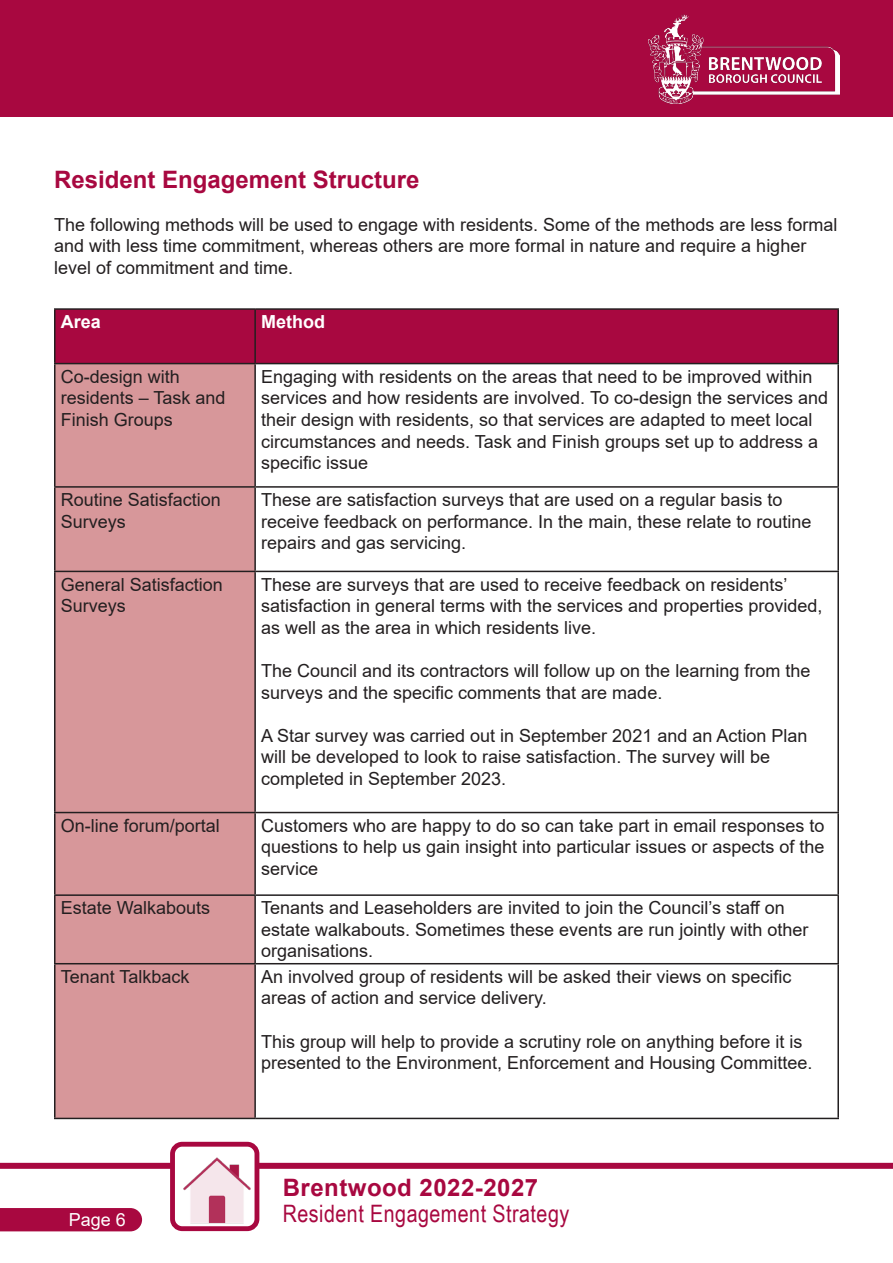
<style>
.page{position:relative;width:893px;height:1263px;background:#fff}
.page>*{position:absolute;margin:0;border:0;box-sizing:border-box;transform-origin:0 0}
.t1{font:24px/25.5px "Arial Narrow";letter-spacing:.02em;color:#a80840}
.t2{font:700 24px "Arial";color:#a80840}
.t3{font:18px/21.6px "Arial";color:#231f20}
.t4{font:700 18px "Arial";color:#fff}
.t5{font:18px "Arial";color:#fff}
.s1{font-family:"Arial";font-weight:700}
</style>
<div class="page">
<div style="left:0;top:0;width:893px;height:116px;background:#a80840"></div>
<img style="left:649px;top:15px;width:190px;height:88px">
<div style="left:0;top:1208px;width:142px;height:23px;background:#a80840"></div>
<div style="left:0;top:1163px;width:893px;height:6px;background:#a80840"></div>
<div style="left:173px;top:1144px;width:84px;height:85px;background:#fff;border-radius:10px"></div>
<img style="left:183px;top:1157px;width:70px;height:68px">
<div style="left:170px;top:1142px;width:89px;height:89px;border:5px solid #a80840;border-radius:10px"></div>
<div style="left:56px;top:310px;width:781px;height:53px;background:#a80840"></div>
<div style="left:56px;top:364px;width:198px;height:754px;background:#d7979a"></div>
<hr style="left:54px;top:308px;width:201px;height:2px;background:#231f20">
<hr style="left:54px;top:310px;width:2px;height:53px;background:#231f20">
<hr style="left:255px;top:308px;width:584px;height:2px;background:#231f20">
<hr style="left:254px;top:310px;width:2px;height:53px;background:#231f20">
<hr style="left:837px;top:310px;width:2px;height:53px;background:#231f20">
<hr style="left:54px;top:363px;width:201px;height:1px;background:#231f20">
<hr style="left:54px;top:364px;width:2px;height:122px;background:#231f20">
<hr style="left:255px;top:363px;width:584px;height:1px;background:#231f20">
<hr style="left:254px;top:364px;width:2px;height:122px;background:#231f20">
<hr style="left:837px;top:364px;width:2px;height:122px;background:#231f20">
<hr style="left:54px;top:486px;width:201px;height:2px;background:#231f20">
<hr style="left:54px;top:488px;width:2px;height:83px;background:#231f20">
<hr style="left:255px;top:486px;width:584px;height:2px;background:#231f20">
<hr style="left:254px;top:488px;width:2px;height:83px;background:#231f20">
<hr style="left:837px;top:488px;width:2px;height:83px;background:#231f20">
<hr style="left:54px;top:571px;width:201px;height:1px;background:#231f20">
<hr style="left:54px;top:572px;width:2px;height:240px;background:#231f20">
<hr style="left:255px;top:571px;width:584px;height:1px;background:#231f20">
<hr style="left:254px;top:572px;width:2px;height:240px;background:#231f20">
<hr style="left:837px;top:572px;width:2px;height:240px;background:#231f20">
<hr style="left:54px;top:812px;width:201px;height:1px;background:#231f20">
<hr style="left:54px;top:813px;width:2px;height:81px;background:#231f20">
<hr style="left:255px;top:812px;width:584px;height:1px;background:#231f20">
<hr style="left:254px;top:813px;width:2px;height:81px;background:#231f20">
<hr style="left:837px;top:813px;width:2px;height:81px;background:#231f20">
<hr style="left:54px;top:894px;width:201px;height:2px;background:#231f20">
<hr style="left:54px;top:896px;width:2px;height:67px;background:#231f20">
<hr style="left:255px;top:894px;width:584px;height:2px;background:#231f20">
<hr style="left:254px;top:896px;width:2px;height:67px;background:#231f20">
<hr style="left:837px;top:896px;width:2px;height:67px;background:#231f20">
<hr style="left:54px;top:963px;width:201px;height:1px;background:#231f20">
<hr style="left:54px;top:964px;width:2px;height:154px;background:#231f20">
<hr style="left:255px;top:963px;width:584px;height:1px;background:#231f20">
<hr style="left:254px;top:964px;width:2px;height:154px;background:#231f20">
<hr style="left:837px;top:964px;width:2px;height:154px;background:#231f20">
<hr style="left:54px;top:1118px;width:201px;height:1px;background:#231f20">
<hr style="left:255px;top:1118px;width:584px;height:1px;background:#231f20">
<p class="t2" style="left:54px;top:162px;width:367px">Resident Engagement Structure</p>
<p class="t3" style="left:54px;top:214px;width:785px">The following methods will be used to engage with residents. Some of the methods are less formal and with less time commitment, whereas others are more formal in nature and require a higher level of commitment and time.</p>
<p class="t4" style="left:61px;top:309px;width:42px">Area</p>
<p class="t4" style="left:261px;top:309px;width:65px">Method</p>
<p class="t3" style="left:61px;top:365px;width:166px">Co-design with residents – Task and<br>Finish Groups</p>
<p class="t3" style="left:261px;top:365px;width:568px">Engaging with residents on the areas that need to be improved within services and how residents are involved. To co-design the services and their design with residents, so that services are adapted to meet local circumstances and needs. Task and Finish groups set up to address a specific issue</p>
<p class="t3" style="left:61px;top:489px;width:162px">Routine Satisfaction<br>Surveys</p>
<p class="t3" style="left:261px;top:489px;width:552px">These are satisfaction surveys that are used on a regular basis to receive feedback on performance. In the main, these relate to routine repairs and gas servicing.</p>
<p class="t3" style="left:61px;top:573px;width:164px">General Satisfaction<br>Surveys</p>
<p class="t3" style="left:261px;top:573px;width:563px">These are surveys that are used to receive feedback on residents’ satisfaction in general terms with the services and properties provided, as well as the area in which residents live.</p>
<p class="t3" style="left:261px;top:660px;width:551px">The Council and its contractors will follow up on the learning from the surveys and the specific comments that are made.</p>
<p class="t3" style="left:261px;top:724px;width:548px">A Star survey was carried out in September 2021 and an Action Plan will be developed to look to raise satisfaction. The survey will be completed in September 2023.</p>
<p class="t3" style="left:61px;top:814px;width:161px">On-line forum/portal</p>
<p class="t3" style="left:261px;top:814px;width:565px;text-align:justify">Customers who are happy to do so can take part in email responses to questions to help us gain insight into particular issues or aspects of the service</p>
<p class="t3" style="left:61px;top:897px;width:151px">Estate Walkabouts</p>
<p class="t3" style="left:261px;top:897px;width:549px">Tenants and Leaseholders are invited to join the Council’s staff on estate walkabouts. Sometimes these events are run jointly with other organisations.</p>
<p class="t3" style="left:61px;top:965px;width:130px">Tenant Talkback</p>
<p class="t3" style="left:261px;top:965px;width:532px">An involved group of residents will be asked their views on specific areas of action and service delivery.</p>
<p class="t3" style="left:261px;top:1030px;width:553px">This group will help to provide a scrutiny role on anything before it is presented to the Environment, Enforcement and Housing Committee.</p>
<p class="t5" style="left:69px;top:1207px;width:59px">Page 6</p>
<p class="t1" style="left:283px;top:1174px;width:288px"><span class="s1">Brentwood 2022-2027<br></span>Resident Engagement Strategy</p>
</div>
